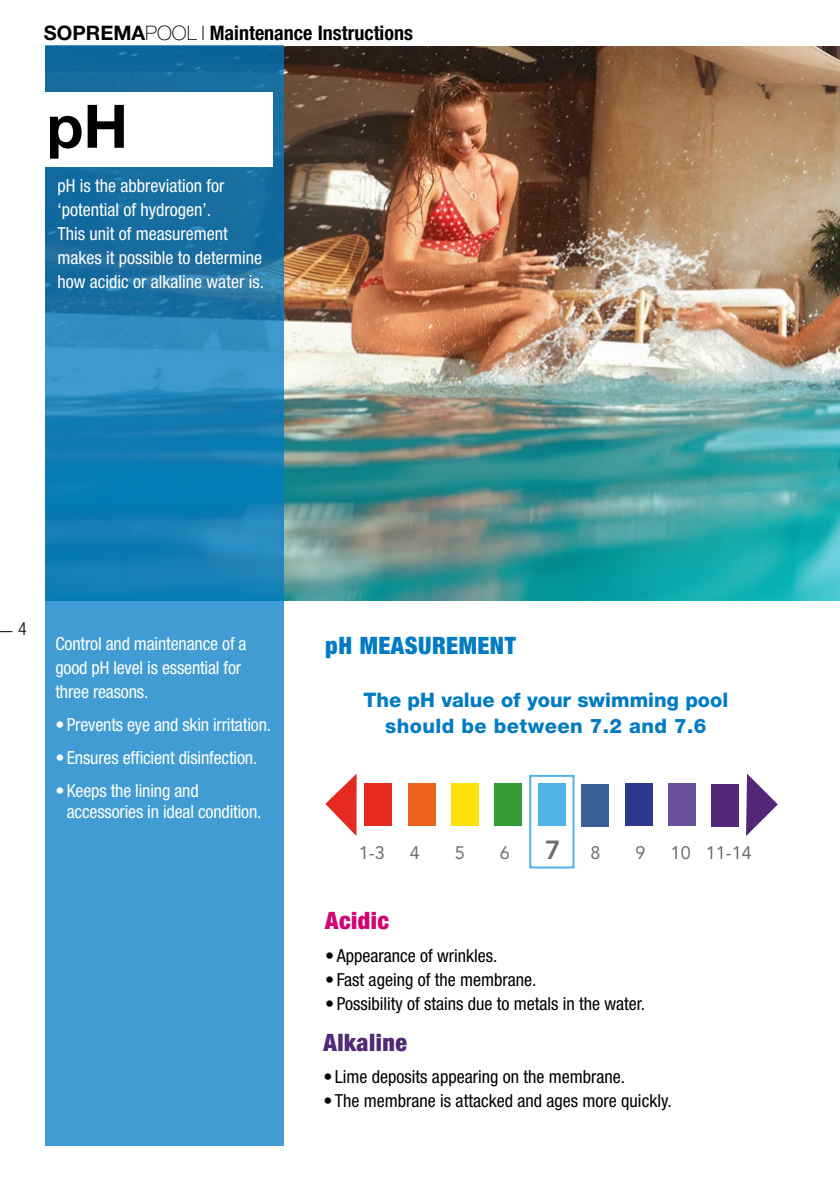
<style>
.page{position:relative;width:840px;height:1191px;background:#fff}
.page>*{position:absolute;margin:0;border:0;box-sizing:border-box;transform-origin:0 0}
.t1{font:700 60px "Helvetica Neue LT Std";color:#000}
.t2{font:800 26px "Avenir LT Std";color:#706f6f}
.t3{font:900 condensed 24px "Helvetica Neue LT Std";letter-spacing:.02em;color:#007bc4}
.t4{font:900 condensed 24px "Helvetica Neue LT Std";letter-spacing:.02em;color:#512a77}
.t5{font:900 condensed 24px "Helvetica Neue LT Std";letter-spacing:.02em;color:#d40075}
.t6{font:800 20px/26px "Helvetica Neue LT Std";color:#007bc4;text-align:center}
.t7{font:700 condensed 20px "Helvetica Neue LT Std";color:#000}
.t8{font:condensed 18px/24px "Helvetica Neue LT Std";letter-spacing:-.01em;color:#fff}
.t9{font:condensed 18px "Helvetica Neue LT Std";color:#000}
.t10{font:18px "Avenir LT Std";color:#706f6f}
.t11{font:300 condensed 18px "Helvetica Neue LT Std";color:#000}
.s1{font-stretch:normal}
.s2{font-weight:100;font-stretch:normal}
.s3{font-weight:100;font-stretch:expanded}
</style>
<div class="page">
<img style="left:284px;top:46px;width:555px;height:554px">
<svg style="left:45px;top:45px;width:239px;height:1100px;background:#2e8cc1"></svg>
<div style="left:0;top:92px;width:272px;height:75px;background:#fff"></div>
<div style="left:529px;top:775px;width:45px;height:93px;border:2px solid #4eb3e6"></div>
<svg style="left:746px;top:773px;width:31px;height:63px"></svg>
<div style="left:364px;top:783px;width:28px;height:43px;background:#e52a21"></div>
<div style="left:407px;top:783px;width:28px;height:43px;background:#ec621d"></div>
<div style="left:451px;top:783px;width:27px;height:43px;background:#fee10b"></div>
<div style="left:494px;top:783px;width:28px;height:43px;background:#359b37"></div>
<div style="left:537px;top:783px;width:28px;height:43px;background:#4eb3e6"></div>
<div style="left:581px;top:783px;width:27px;height:43px;background:#3a6096"></div>
<div style="left:624px;top:783px;width:28px;height:43px;background:#2b388e"></div>
<div style="left:667px;top:783px;width:28px;height:43px;background:#684e9b"></div>
<div style="left:711px;top:783px;width:27px;height:43px;background:#532678"></div>
<svg style="left:325px;top:774px;width:31px;height:62px"></svg>
<svg style="left:0;top:631px;width:13px;height:1px"></svg>
<p class="t7" style="left:44px;top:21px;width:370px"><span class="s1">SOPREMA</span><span class="s2">POOL</span> <span class="s3">l</span> Maintenance Instructions</p>
<h1 class="t1" style="left:47px;top:89px;width:83px">pH</h1>
<p class="t8" style="left:57px;top:173px;width:208px">pH is the abbreviation for ‘potential of hydrogen’.<br>This unit of measurement makes it possible to determine how acidic or alkaline water is.</p>
<p class="t11" style="left:18px;top:618px;width:10px">4</p>
<p class="t8" style="left:55px;top:631px;width:193px">Control and maintenance of a</p>
<h3 class="t3" style="left:325px;top:630px;width:192px">pH MEASUREMENT</h3>
<p class="t8" style="left:55px;top:655px;width:187px">good pH level is essential for three reasons.</p>
<p class="t8" style="left:55px;top:712px;width:217px">• Prevents eye and skin irritation.</p>
<p class="t8" style="left:55px;top:745px;width:203px">• Ensures efficient disinfection.</p>
<p class="t8" style="left:67px;top:779px;width:196px;line-height:21.6px;text-indent:-11px">• Keeps the lining and accessories in ideal condition.</p>
<p class="t6" style="left:363px;top:687px;width:366px">The pH value of your swimming pool should be between 7.2 and 7.6</p>
<p class="t10" style="left:358px;top:842px;width:28px">1-3</p>
<p class="t10" style="left:409px;top:842px;width:12px">4</p>
<p class="t10" style="left:454px;top:842px;width:12px">5</p>
<p class="t10" style="left:499px;top:842px;width:12px">6</p>
<h2 class="t2" style="left:544px;top:834px;width:17px">7</h2>
<p class="t10" style="left:590px;top:842px;width:12px">8</p>
<p class="t10" style="left:635px;top:842px;width:12px">9</p>
<p class="t10" style="left:670px;top:842px;width:83px">10 11-14</p>
<h3 class="t5" style="left:325px;top:906px;width:65px">Acidic</h3>
<p class="t9" style="left:325px;top:945px;width:174px">• Appearance of wrinkles.</p>
<p class="t9" style="left:325px;top:969px;width:212px">• Fast ageing of the membrane.</p>
<p class="t9" style="left:325px;top:993px;width:321px">• Possibility of stains due to metals in the water.</p>
<h3 class="t4" style="left:323px;top:1027px;width:85px">Alkaline</h3>
<p class="t9" style="left:323px;top:1066px;width:303px">• Lime deposits appearing on the membrane.</p>
<p class="t9" style="left:323px;top:1090px;width:349px">• The membrane is attacked and ages more quickly.</p>
</div>
